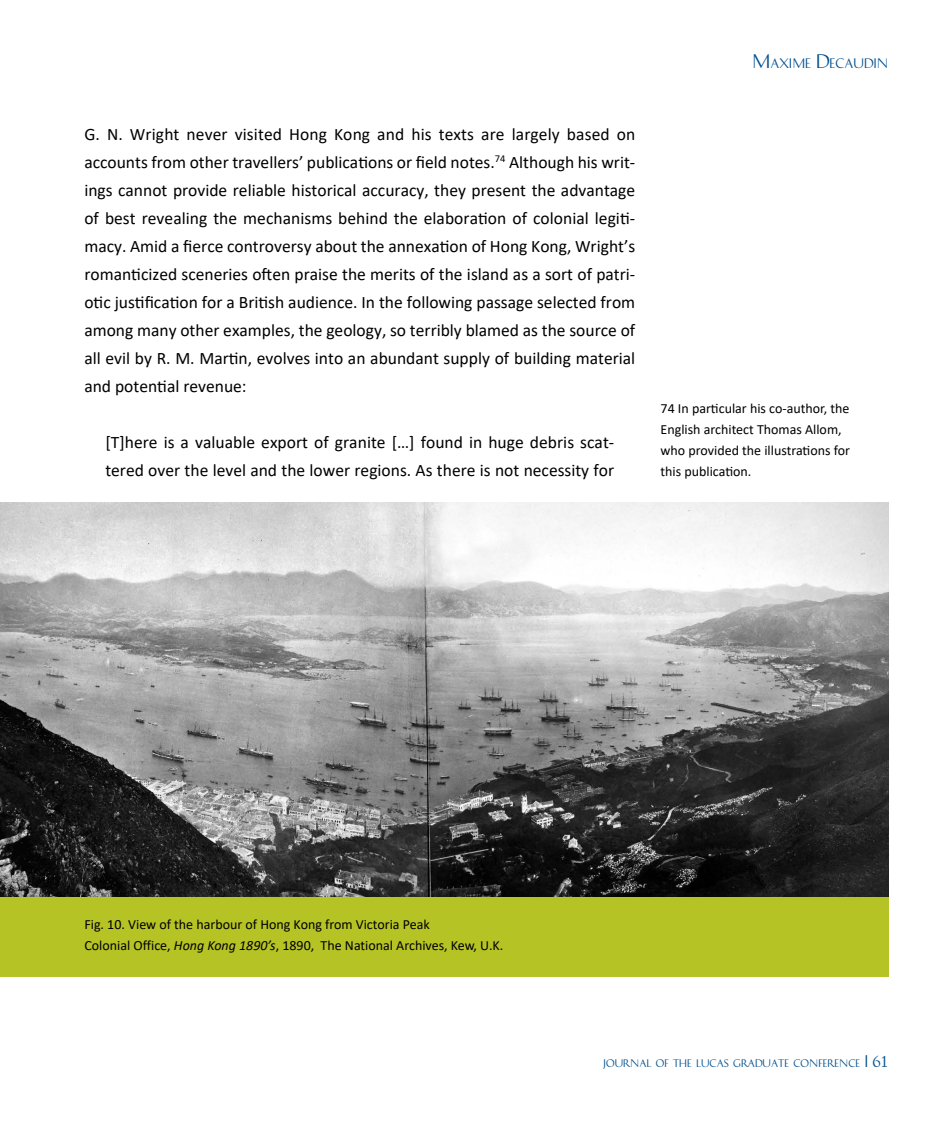
<style>
.page{position:relative;width:943px;height:1127px;background:#fff}
.page>*{position:absolute;margin:0;border:0;box-sizing:border-box;transform-origin:0 0}
.t1{font:17.5px/28px "Calibri";color:#000;text-align:justify}
.t2{font:14px/21px "Calibri";color:#000}
.t3{font:12.25px "History Two";color:#004f90}
.t4{font:9.8px "History Two";color:#004f90}
.s1{font-size:17.5px}
.s2{font-style:italic}
.s3{font-size:14px}
</style>
<div class="page">
<img style="left:0;top:502px;width:888px;height:395px">
<div style="left:0;top:897px;width:888px;height:79px;background:#b6c324"></div>
<p class="t1" style="left:84px;top:120px;width:552px">G. N. Wright never visited Hong Kong and his texts are largely based on accounts from other travellers’ publications or field notes.<sup>74</sup> Although his writ&shy;ings cannot provide reliable historical accuracy, they present the advantage of best revealing the mechanisms behind the elaboration of colonial legiti&shy;macy. Amid a fierce controversy about the annexation of Hong Kong, Wright’s romanticized sceneries often praise the merits of the island as a sort of patri&shy;otic justification for a British audience. In the following passage selected from among many other examples, the geology, so terribly blamed as the source of all evil by R. M. Martin, evolves into an abundant supply of building material and potential revenue:</p>
<p class="t1" style="left:105px;top:428px;width:510px">[T]here is a valuable export of granite […] found in huge debris scat&shy;tered over the level and the lower regions. As there is not necessity for</p>
<p class="t3" style="left:752px;top:55px;width:138px"><span class="s1">M</span>AXIM E <span class="s1">D</span>ECAUDI N</p>
<p class="t2" style="left:660px;top:397px;width:191px">74 In particular his co-author, the<br>English architect Thomas Allom, who provided the illustrations for this publication.</p>
<p class="t2" style="left:84px;top:913px;width:420px">Fig. 10. View of the harbour of Hong Kong from Victoria Peak<br>Colonial Office, <span class="s2">Hong Kong 1890’s</span>, 1890, The National Archives, Kew, U.K.</p>
<p class="t4" style="left:603px;top:1057px;width:287px">JOURNAL OF THE LUCAS GRADUATE CONFERENCE <span class="s3">| 61</span></p>
</div>
